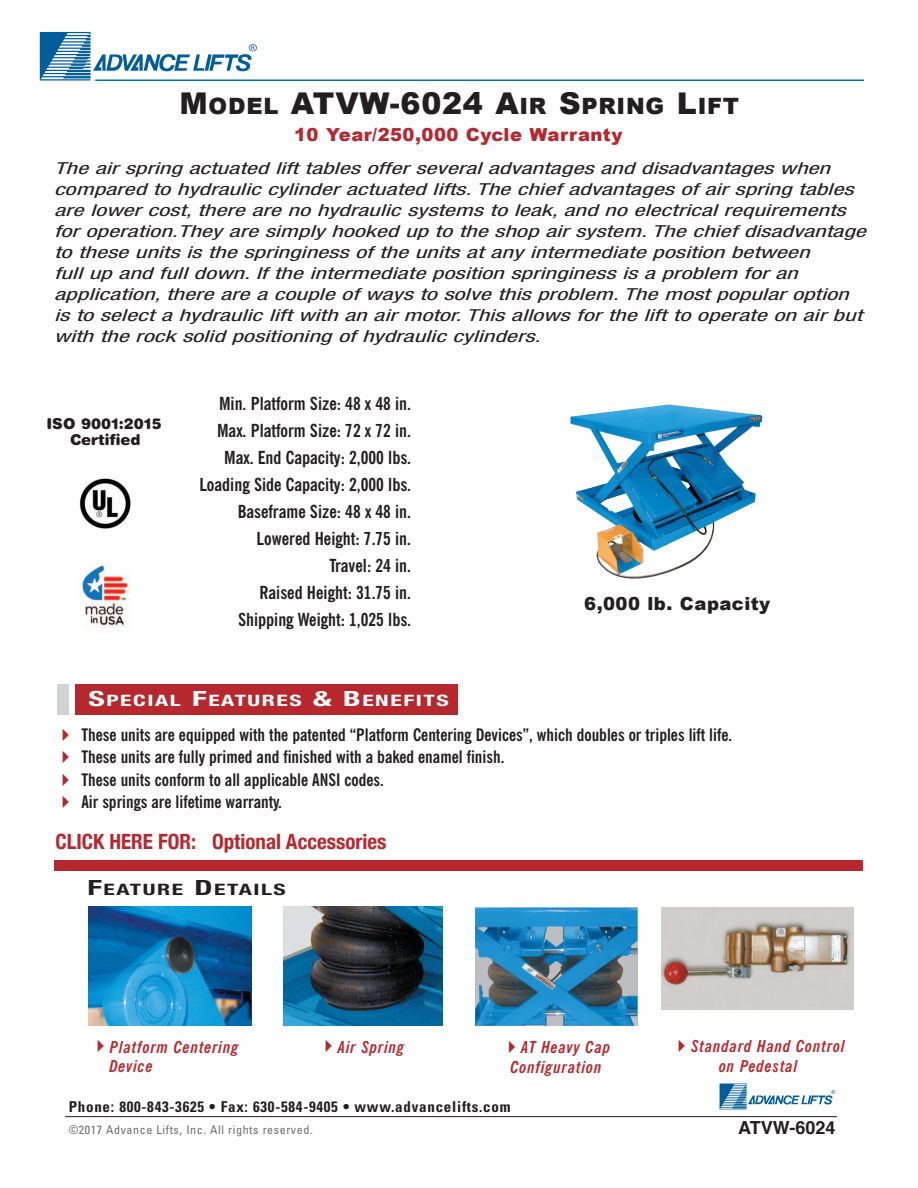
<style>
.page{position:relative;width:918px;height:1188px;background:#fff}
.page>*{position:absolute;margin:0;border:0;box-sizing:border-box;transform-origin:0 0}
.t1{font:900 22.5px "Arial";letter-spacing:.035em;color:#231f20}
.t2{font:700 condensed 21px "Helvetica Neue";color:#b7282e}
.t3{font:700 condensed 18px/27px "News Gothic BT";color:#231f20;text-align:right}
.t4{font:900 18px "Arial";letter-spacing:.025em;color:#b7282e}
.t5{font:900 18px "Arial";letter-spacing:.025em;color:#231f20}
.t6{font:700 18px "Helvetica";color:#231f20}
.t7{font:700 condensed 17.25px "News Gothic BT";color:#231f20}
.t8{font:italic condensed 16.5px/21px "Helvetica Neue";letter-spacing:.005em;color:#231f20;scale:1.5 1}
.t9{font:italic 700 condensed 16.5px/19.8px "News Gothic BT";letter-spacing:.05em;color:#b7282e;text-align:center}
.t10{font:700 condensed 15.75px "Helvetica Neue";letter-spacing:.065em;color:#fff;scale:1.5 1}
.t11{font:700 condensed 15.75px "Helvetica Neue";letter-spacing:.065em;color:#231f20;scale:1.5 1}
.t12{font:700 condensed 15px "Univers";letter-spacing:.05em;color:#231f20}
.t13{font:900 15px/16.5px "Helvetica Rounded";color:#231f20;text-align:center}
.t14{font:condensed 12px "Univers";letter-spacing:.05em;color:#6c6d70}
.s1{font-size:30px}
.s2{font-size:21px}
.s3{color:#b7282e}
</style>
<div class="page">
<svg style="left:720px;top:1084px;width:115px;height:25px"></svg>
<hr style="left:65px;top:1116px;width:772px;height:1px;background:#231f20">
<svg style="left:40px;top:32px;width:217px;height:48px"></svg>
<div style="left:54px;top:860px;width:809px;height:11px;background:#b7282e"></div>
<div style="left:57px;top:684px;width:11px;height:30px;background:#d1d2d4"></div>
<div style="left:75px;top:684px;width:383px;height:30px;background:#b7282e"></div>
<hr style="left:95px;top:80px;width:769px;height:1px;background:#0072bc">
<img style="left:570px;top:404px;width:193px;height:175px">
<img style="left:89px;top:907px;width:162px;height:118px">
<img style="left:283px;top:907px;width:160px;height:118px">
<img style="left:475px;top:908px;width:163px;height:118px">
<img style="left:662px;top:908px;width:191px;height:101px">
<img style="left:79px;top:479px;width:52px;height:50px">
<img style="left:82px;top:565px;width:48px;height:63px">
<h1 class="t1" style="left:180px;top:90px;width:561px"><span class="s1">M</span>odel <span class="s1">ATVW-6024 A</span>ir <span class="s1">S</span>pring <span class="s1">l</span>ifT</h1>
<p class="t4" style="left:294px;top:122px;width:330px">10 Year/250,000 Cycle Warranty</p>
<p class="t8" style="left:54px;top:159px;width:543px">The air spring actuated lift tables offer several advantages and disadvantages when compared to hydraulic cylinder actuated lifts. The chief advantages of air spring tables are lower cost, there are no hydraulic systems to leak, and no electrical requirements for operation.They are simply hooked up to the shop air system. The chief disadvantage to these units is the springiness of the units at any intermediate position between<br>full up and full down. If the intermediate position springiness is a problem for an application, there are a couple of ways to solve this problem. The most popular option is to select a hydraulic lift with an air motor. This allows for the lift to operate on air but with the rock solid positioning of hydraulic cylinders.</p>
<p class="t13" style="left:46px;top:417px;width:117px">ISO 9001:2015<br>Certified</p>
<p class="t3" style="left:199px;top:391px;width:213px">Min. Platform Size: 48 x 48 in.<br>Max. Platform Size: 72 x 72 in.<br>Max. End Capacity: 2,000 lbs.<br>Loading Side Capacity: 2,000 lbs.<br>Baseframe Size: 48 x 48 in.<br>Lowered Height: 7.75 in.<br>Travel: 24 in.<br>Raised Height: 31.75 in.<br>Shipping Weight: 1,025 lbs.</p>
<p class="t10" style="left:89px;top:695px;width:242px"><span class="s2">S</span>PECIAL <span class="s2">F</span>EATURES <span class="s2">&amp; B</span>ENEFITS</p>
<p class="t5" style="left:584px;top:590px;width:188px">6,000 lb. Capacity</p>
<p class="t7" style="left:56px;top:728px;width:678px"><span class="s3">✔</span> These units are equipped with the patented “Platform Centering Devices”, which doubles or triples lift life.</p>
<p class="t7" style="left:56px;top:751px;width:450px"><span class="s3">✔</span> These units are fully primed and finished with a baked enamel finish.</p>
<p class="t7" style="left:56px;top:773px;width:330px"><span class="s3">✔</span> These units conform to all applicable ANSI codes.</p>
<p class="t7" style="left:56px;top:796px;width:228px"><span class="s3">✔</span> Air springs are lifetime warranty.</p>
<p class="t2" style="left:56px;top:828px;width:333px">CLICK HERE FOR: Optional Accessories</p>
<p class="t11" style="left:87px;top:883px;width:134px"><span class="s2">F</span>EATURE <span class="s2">D</span>ETAILS</p>
<p class="t9" style="left:109px;top:1038px;width:131px;text-align:left;text-indent:-19px">✔Platform Centering<br>Device</p>
<p class="t9" style="left:318px;top:1038px;width:87px">✔Air Spring</p>
<p class="t9" style="left:672px;top:1038px;width:175px">✔Standard Hand Control on Pedestal</p>
<p class="t9" style="left:502px;top:1039px;width:110px">✔AT Heavy Cap<br>Configuration</p>
<p class="t12" style="left:69px;top:1101px;width:443px">Phone: 800-843-3625 • Fax: 630-584-9405 • www.advancelifts.com</p>
<p class="t14" style="left:69px;top:1125px;width:245px">©2017 Advance Lifts, Inc. All rights reserved.</p>
<p class="t6" style="left:738px;top:1120px;width:99px">ATVW-6024</p>
</div>
